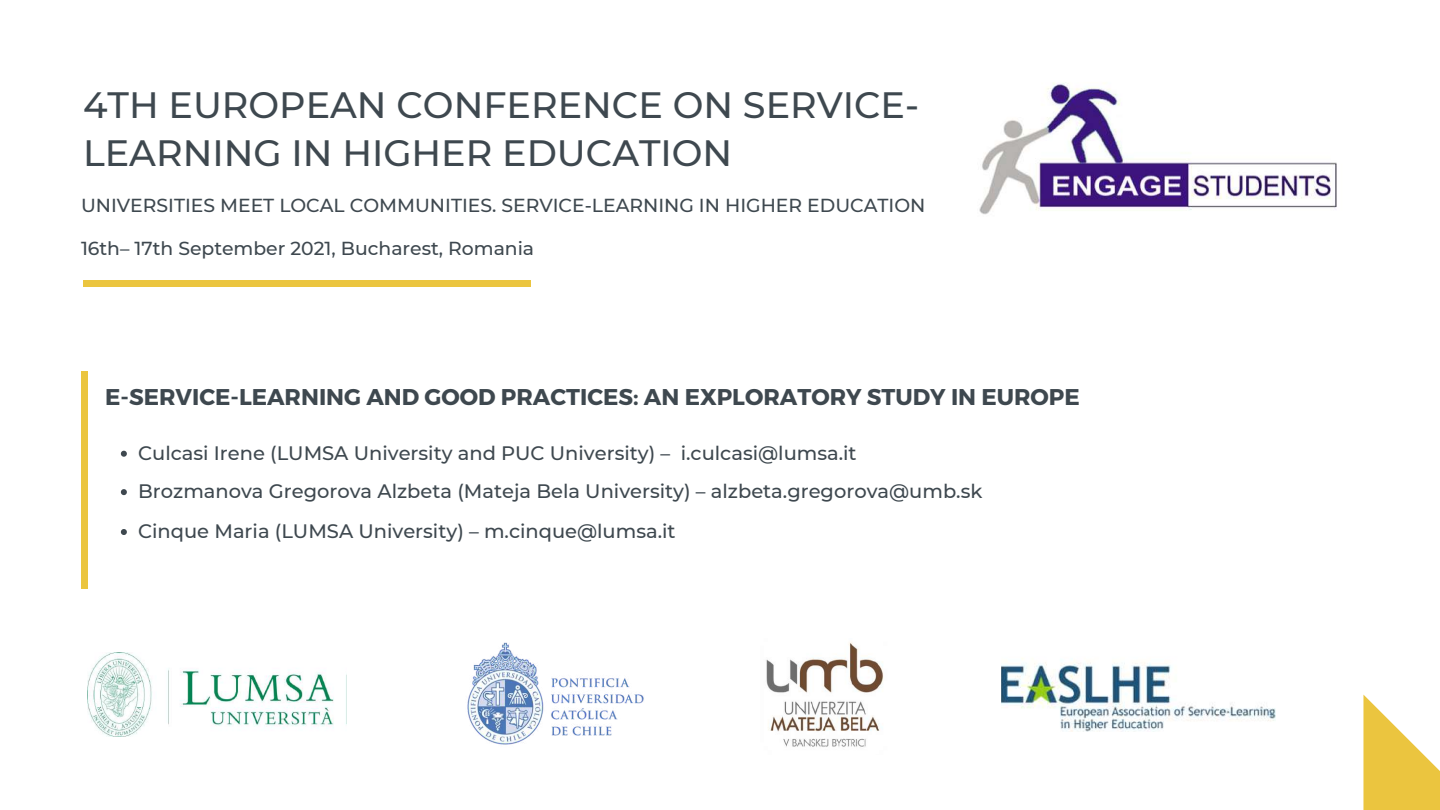
<style>
.page{position:relative;width:1440px;height:810px;background:#fff}
.page>*{position:absolute;margin:0;border:0;box-sizing:border-box;transform-origin:0 0}
.t1{font:500 36.6px/48px "Montserrat";color:#3e484f}
.t2{font:700 22.8px "Montserrat";color:#3e484f}
.t3{font:500 19.4px "Montserrat";color:#3e484f}
.t4{font:500 18.8px "Montserrat";color:#3e484f}
</style>
<div class="page">
<img style="left:88px;top:653px;width:246px;height:83px">
<img style="left:1002px;top:658px;width:273px;height:74px">
<img style="left:467px;top:642px;width:177px;height:103px">
<div style="left:83px;top:280px;width:448px;height:7px;background:#ebc53f"></div>
<svg style="left:1363px;top:695px;width:77px;height:115px"></svg>
<img style="left:979px;top:82px;width:358px;height:133px">
<img style="left:766px;top:642px;width:118px;height:105px">
<svg style="left:121px;top:451px;width:6px;height:6px"></svg>
<svg style="left:121px;top:489px;width:6px;height:6px"></svg>
<svg style="left:121px;top:529px;width:6px;height:6px"></svg>
<div style="left:81px;top:371px;width:7px;height:218px;background:#ebc53f"></div>
<h1 class="t1" style="left:83px;top:81px;width:838px">4TH EUROPEAN CONFERENCE ON SERVICE-<br>LEARNING IN HIGHER EDUCATION</h1>
<p class="t4" style="left:81px;top:194px;width:846px">UNIVERSITIES MEET LOCAL COMMUNITIES. SERVICE-LEARNING IN HIGHER EDUCATION</p>
<p class="t4" style="left:81px;top:237px;width:455px">16th– 17th September 2021, Bucharest, Romania</p>
<p class="t2" style="left:105px;top:382px;width:976px">E-SERVICE-LEARNING AND GOOD PRACTICES: AN EXPLORATORY STUDY IN EUROPE</p>
<p class="t3" style="left:138px;top:441px;width:720px">Culcasi Irene (LUMSA University and PUC University) – i.culcasi@lumsa.it</p>
<p class="t3" style="left:138px;top:479px;width:846px">Brozmanova Gregorova Alzbeta (Mateja Bela University) – alzbeta.gregorova@umb.sk</p>
<p class="t3" style="left:138px;top:519px;width:539px">Cinque Maria (LUMSA University) – m.cinque@lumsa.it</p>
</div>
